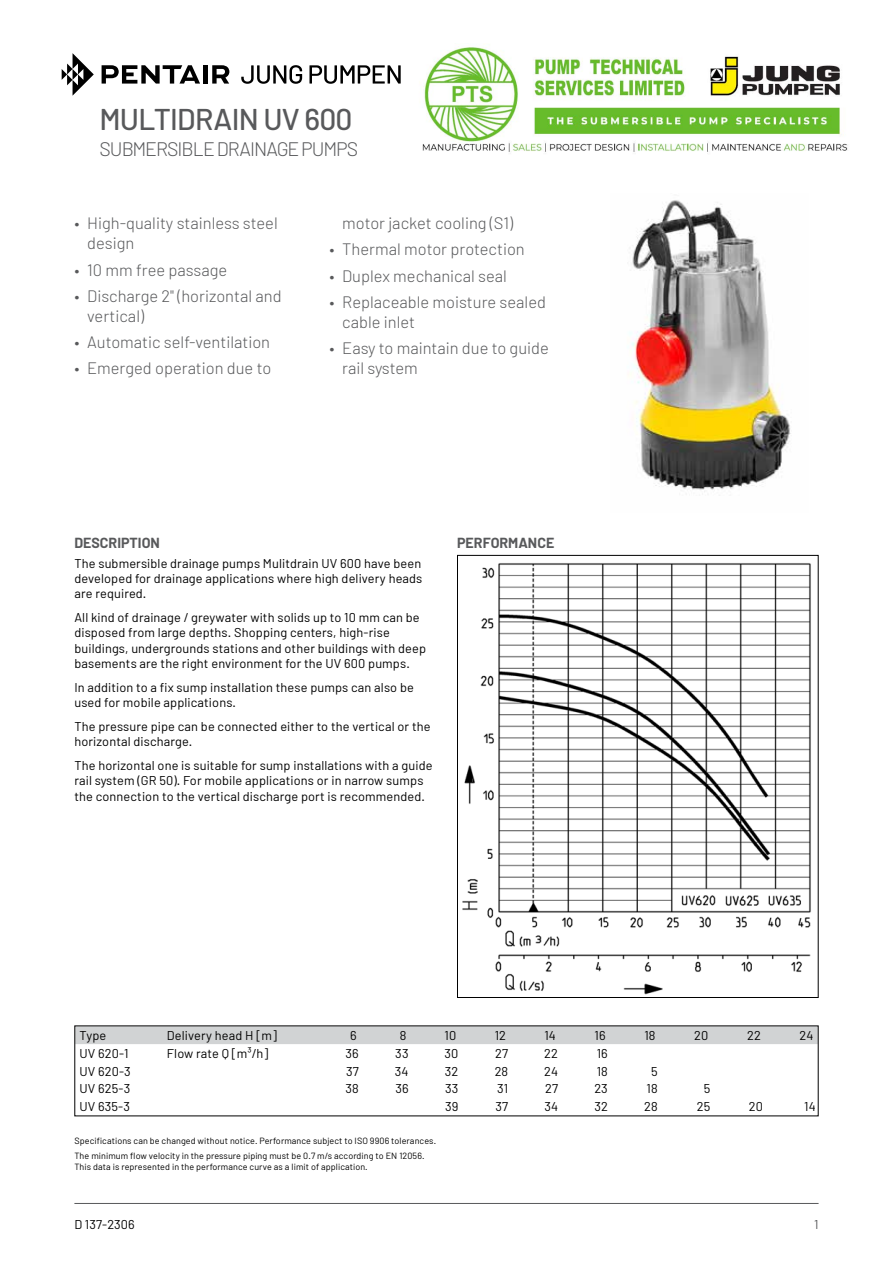
<style>
.page{position:relative;width:893px;height:1263px;background:#fff}
.page>*{position:absolute;margin:0;border:0;box-sizing:border-box;transform-origin:0 0}
.t1{font:500 30px "Barlow";letter-spacing:-.025em;color:#58595b}
.t2{font:300 19.5px "Barlow";letter-spacing:-.05em;color:#58595b}
.t3{font:300 16.5px/20.2px "Barlow";color:#58595b}
.t4{font:700 14.25px "Barlow";color:#58595b}
.t5{font:12.75px/15.3px "Barlow";letter-spacing:.01em;color:#000}
.t6{font:12.75px "Barlow";color:#58595b}
.t7{font:9px/15px "Barlow";letter-spacing:.01em;color:#000}
</style>
<div class="page">
<hr style="left:74px;top:1203px;width:745px;height:1px;background:#58595b">
<img style="left:630px;top:200px;width:161px;height:292px">
<img style="left:462px;top:563px;width:349px;height:432px">
<div style="left:76px;top:1027px;width:741px;height:17px;background:#d1d3d4"></div>
<svg style="left:241px;top:65px;width:61px;height:19px"></svg>
<svg style="left:309px;top:65px;width:92px;height:19px"></svg>
<svg style="left:62px;top:53px;width:32px;height:43px"></svg>
<svg style="left:102px;top:65px;width:98px;height:19px"></svg>
<hr style="left:203px;top:65px;width:4px;height:19px;background:#000">
<svg style="left:212px;top:65px;width:17px;height:19px"></svg>
<img style="left:422px;top:47px;width:426px;height:107px">
<h1 class="t1" style="left:99px;top:101px;width:255px">MULTIDRAIN UV 600</h1>
<h2 class="t2" style="left:99px;top:136px;width:260px">SUBMERSIBLE DRAINAGE PUMPS</h2>
<p class="t3" style="left:87px;top:213px;width:192px;text-indent:-13px">• High-quality stainless steel design</p>
<p class="t3" style="left:74px;top:259px;width:154px">• 10 mm free passage</p>
<p class="t3" style="left:87px;top:285px;width:196px;text-indent:-13px">• Discharge 2" (horizontal and vertical)</p>
<p class="t3" style="left:74px;top:332px;width:197px">• Automatic self-ventilation</p>
<p class="t3" style="left:74px;top:358px;width:198px">• Emerged operation due to</p>
<p class="t3" style="left:342px;top:213px;width:172px">motor jacket cooling (S1)</p>
<p class="t3" style="left:330px;top:239px;width:197px">• Thermal motor protection</p>
<p class="t3" style="left:330px;top:265px;width:179px">• Duplex mechanical seal</p>
<p class="t3" style="left:342px;top:291px;width:205px;text-indent:-13px">• Replaceable moisture sealed cable inlet</p>
<p class="t3" style="left:342px;top:338px;width:208px;text-indent:-13px">• Easy to maintain due to guide rail system</p>
<p class="t4" style="left:74px;top:534px;width:87px">DESCRIPTION</p>
<p class="t4" style="left:457px;top:534px;width:99px">PERFORMANCE</p>
<p class="t5" style="left:74px;top:555px;width:349px;text-align:justify">The submersible drainage pumps Mulitdrain UV 600 have been developed for drainage applications where high delivery heads are required.</p>
<p class="t5" style="left:74px;top:610px;width:353px">All kind of drainage / greywater with solids up to 10 mm can be disposed from large depths. Shopping centers, high-rise buildings, undergrounds stations and other buildings with deep basements are the right environment for the UV 600 pumps.</p>
<p class="t5" style="left:74px;top:679px;width:341px">In addition to a fix sump installation these pumps can also be used for mobile applications.</p>
<p class="t5" style="left:74px;top:718px;width:358px">The pressure pipe can be connected either to the vertical or the horizontal discharge.</p>
<p class="t5" style="left:74px;top:757px;width:360px">The horizontal one is suitable for sump installations with a guide rail system (GR 50). For mobile applications or in narrow sumps the connection to the vertical discharge port is recommended.</p>
<p class="t5" style="left:79px;top:1027px;width:28px">Type</p>
<p class="t5" style="left:167px;top:1027px;width:111px">Delivery head H [m]</p>
<p class="t5" style="left:350px;top:1027px;width:8px">6</p>
<p class="t5" style="left:400px;top:1027px;width:8px">8</p>
<p class="t5" style="left:445px;top:1027px;width:13px">10</p>
<p class="t5" style="left:495px;top:1027px;width:13px">12</p>
<p class="t5" style="left:544px;top:1027px;width:13px">14</p>
<p class="t5" style="left:595px;top:1027px;width:13px">16</p>
<p class="t5" style="left:644px;top:1027px;width:13px">18</p>
<p class="t5" style="left:694px;top:1027px;width:16px">20</p>
<p class="t5" style="left:747px;top:1027px;width:15px">22</p>
<p class="t5" style="left:800px;top:1027px;width:15px">24</p>
<p class="t5" style="left:79px;top:1045px;width:51px">UV 620-1</p>
<p class="t5" style="left:167px;top:1045px;width:103px">Flow rate Q [m³/h]</p>
<p class="t5" style="left:346px;top:1045px;width:15px">36</p>
<p class="t5" style="left:395px;top:1045px;width:15px">33</p>
<p class="t5" style="left:444px;top:1045px;width:15px">30</p>
<p class="t5" style="left:495px;top:1045px;width:14px">27</p>
<p class="t5" style="left:544px;top:1045px;width:15px">22</p>
<p class="t5" style="left:597px;top:1045px;width:13px">16</p>
<p class="t5" style="left:79px;top:1063px;width:53px">UV 620-3</p>
<p class="t5" style="left:346px;top:1063px;width:14px">37</p>
<p class="t5" style="left:395px;top:1063px;width:15px">34</p>
<p class="t5" style="left:445px;top:1063px;width:15px">32</p>
<p class="t5" style="left:495px;top:1063px;width:15px">28</p>
<p class="t5" style="left:544px;top:1063px;width:15px">24</p>
<p class="t5" style="left:597px;top:1063px;width:13px">18</p>
<p class="t5" style="left:651px;top:1063px;width:8px">5</p>
<p class="t5" style="left:79px;top:1081px;width:52px">UV 625-3</p>
<p class="t5" style="left:346px;top:1081px;width:15px">38</p>
<p class="t5" style="left:395px;top:1081px;width:15px">36</p>
<p class="t5" style="left:445px;top:1081px;width:15px">33</p>
<p class="t5" style="left:497px;top:1081px;width:13px">31</p>
<p class="t5" style="left:545px;top:1081px;width:14px">27</p>
<p class="t5" style="left:594px;top:1081px;width:15px">23</p>
<p class="t5" style="left:647px;top:1081px;width:13px">18</p>
<p class="t5" style="left:704px;top:1081px;width:8px">5</p>
<p class="t5" style="left:80px;top:1099px;width:52px">UV 635-3</p>
<p class="t5" style="left:445px;top:1099px;width:15px">39</p>
<p class="t5" style="left:496px;top:1099px;width:14px">37</p>
<p class="t5" style="left:544px;top:1099px;width:15px">34</p>
<p class="t5" style="left:594px;top:1099px;width:15px">32</p>
<p class="t5" style="left:644px;top:1099px;width:15px">28</p>
<p class="t5" style="left:697px;top:1099px;width:15px">25</p>
<p class="t5" style="left:749px;top:1099px;width:16px">20</p>
<p class="t5" style="left:804px;top:1099px;width:13px">14</p>
<p class="t7" style="left:74px;top:1133px;width:363px">Specifications can be changed without notice. Performance subject to ISO 9906 tolerances.<br>The minimum flow velocity in the pressure piping must be 0.7 m/s according to EN 12056.</p>
<p class="t7" style="left:74px;top:1159px;width:295px">This data is represented in the performance curve as a limit of application.</p>
<p class="t5" style="left:74px;top:1216px;width:62px">D 137-2306</p>
<p class="t6" style="left:814px;top:1216px;width:6px">1</p>
</div>
